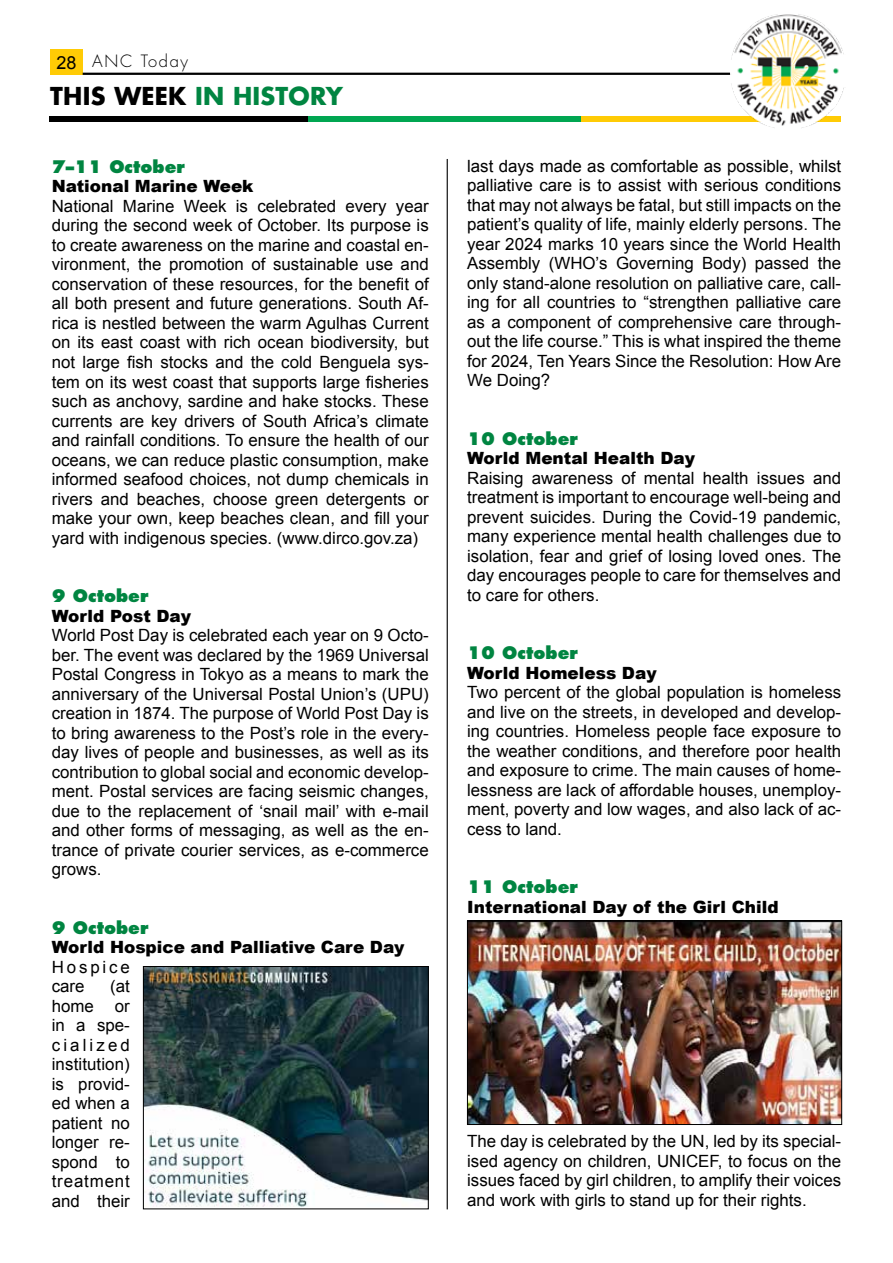
<style>
.page{position:relative;width:893px;height:1263px;background:#fff}
.page>*{position:absolute;margin:0;border:0;box-sizing:border-box;transform-origin:0 0}
.t1{font:700 24px "Futura Std";letter-spacing:.01em;color:#008541}
.t2{font:16.8px/19.5px "Arial";color:#000;text-align:justify}
.t3{font:900 16.8px "Arial";color:#000}
.t4{font:800 16.8px "Futura Std";color:#008541}
.t5{font:16.8px/19.5px "Arial";letter-spacing:.17em;color:#000}
.t6{font:300 16.5px "Futura Std";letter-spacing:.1em;color:#000}
.s1{font-family:"Arial";font-weight:400;font-size:18px}
.s2{color:#000}
</style>
<div class="page">
<hr style="left:447px;top:159px;width:1px;height:1050px;background:#000">
<div style="left:50px;top:50px;width:33px;height:25px;background:#ffcb05"></div>
<hr style="left:83px;top:73px;width:687px;height:2px;background:#000">
<div style="left:49px;top:116px;width:260px;height:6px;background:#000"></div>
<div style="left:309px;top:116px;width:272px;height:6px;background:#00a651"></div>
<div style="left:581px;top:116px;width:260px;height:6px;background:#ffcb05"></div>
<img style="left:730px;top:14px;width:114px;height:114px">
<img style="left:469px;top:923px;width:371px;height:200px">
<div style="left:467px;top:921px;width:375px;height:204px;border:1px solid #000"></div>
<img style="left:145px;top:968px;width:282px;height:239px">
<div style="left:143px;top:966px;width:286px;height:243px;border:1px solid #000"></div>
<p class="t6" style="left:56px;top:51px;width:133px"><span class="s1">28</span> ANC Today</p>
<h1 class="t1" style="left:50px;top:80px;width:294px"><span class="s2">THIS WEEK</span> IN HISTORY</h1>
<p class="t4" style="left:52px;top:156px;width:135px">7–11 October</p>
<p class="t3" style="left:52px;top:174px;width:203px">National Marine Week</p>
<p class="t2" style="left:52px;top:196px;width:379px">National Marine Week is celebrated every year during the second week of October. Its purpose is to create awareness on the marine and coastal en&shy;vironment, the promotion of sustainable use and conservation of these resources, for the benefit of all both present and future generations. South Af&shy;rica is nestled between the warm Agulhas Current on its east coast with rich ocean biodiversity, but not large fish stocks and the cold Benguela sys&shy;tem on its west coast that supports large fisheries such as anchovy, sardine and hake stocks. These currents are key drivers of South Africa’s climate and rainfall conditions. To ensure the health of our oceans, we can reduce plastic consumption, make informed seafood choices, not dump chemicals in rivers and beaches, choose green detergents or make your own, keep beaches clean, and fill your yard with indigenous species. (www.dirco.gov.za)</p>
<p class="t4" style="left:52px;top:585px;width:98px">9 October</p>
<p class="t3" style="left:52px;top:603px;width:141px">World Post Day</p>
<p class="t2" style="left:52px;top:626px;width:379px">World Post Day is celebrated each year on 9 Octo&shy;ber. The event was declared by the 1969 Universal Postal Congress in Tokyo as a means to mark the anniversary of the Universal Postal Union’s (UPU) creation in 1874. The purpose of World Post Day is to bring awareness to the Post’s role in the every&shy;day lives of people and businesses, as well as its contribution to global social and economic develop&shy;ment. Postal services are facing seismic changes, due to the replacement of ‘snail mail’ with e-mail and other forms of messaging, as well as the en&shy;trance of private courier services, as e-commerce grows.</p>
<p class="t4" style="left:52px;top:917px;width:98px">9 October</p>
<p class="t3" style="left:52px;top:935px;width:354px">World Hospice and Palliative Care Day</p>
<p class="t5" style="left:52px;top:957px;width:80px">Hospice care</p>
<p class="t2" style="left:52px;top:977px;width:80px;text-indent:58px">(at home or in a spe&shy;cialized institution) is provid&shy;ed when a patient no longer re&shy;spond to treatment and their</p>
<p class="t2" style="left:467px;top:156px;width:376px">last days made as comfortable as possible, whilst palliative care is to assist with serious conditions that may not always be fatal, but still impacts on the patient’s quality of life, mainly elderly persons. The year 2024 marks 10 years since the World Health Assembly (WHO’s Governing Body) passed the only stand-alone resolution on palliative care, call&shy;ing for all countries to “strengthen palliative care as a component of comprehensive care through&shy;out the life course.” This is what inspired the theme for 2024, Ten Years Since the Resolution: How Are We Doing?</p>
<p class="t4" style="left:467px;top:428px;width:112px">10 October</p>
<p class="t3" style="left:467px;top:446px;width:229px">World Mental Health Day</p>
<p class="t2" style="left:467px;top:468px;width:376px">Raising awareness of mental health issues and treatment is important to encourage well-being and prevent suicides. During the Covid-19 pandemic, many experience mental health challenges due to isolation, fear and grief of losing loved ones. The day encourages people to care for themselves and to care for others.</p>
<p class="t4" style="left:467px;top:642px;width:112px">10 October</p>
<p class="t3" style="left:467px;top:661px;width:191px">World Homeless Day</p>
<p class="t2" style="left:467px;top:683px;width:376px">Two percent of the global population is homeless and live on the streets, in developed and develop&shy;ing countries. Homeless people face exposure to the weather conditions, and therefore poor health and exposure to crime. The main causes of home&shy;lessness are lack of affordable houses, unemploy&shy;ment, poverty and low wages, and also lack of ac&shy;cess to land.</p>
<p class="t4" style="left:467px;top:876px;width:112px">11 October</p>
<p class="t3" style="left:467px;top:895px;width:313px">International Day of the Girl Child</p>
<p class="t2" style="left:467px;top:1131px;width:376px">The day is celebrated by the UN, led by its special&shy;ised agency on children, UNICEF, to focus on the issues faced by girl children, to amplify their voices and work with girls to stand up for their rights.</p>
</div>
